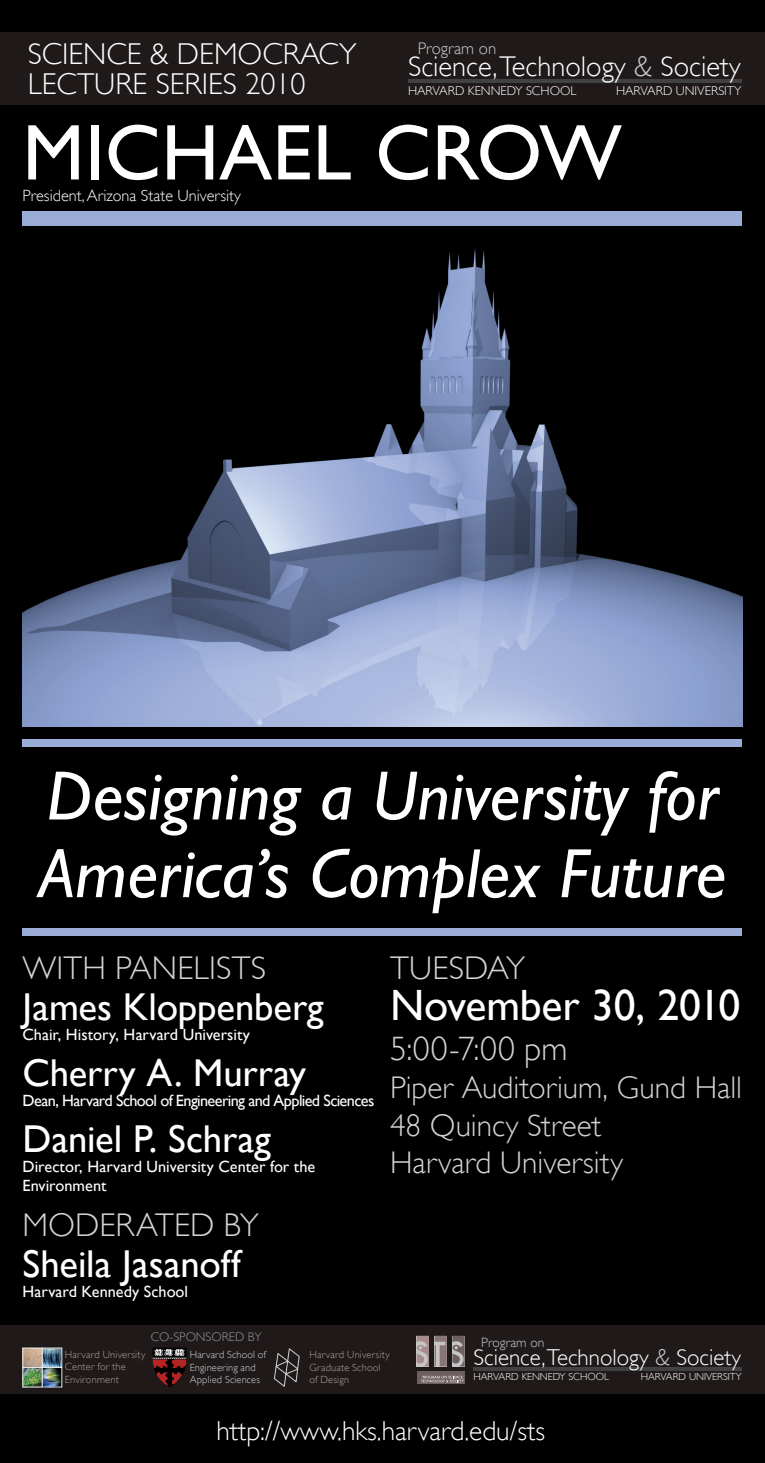
<style>
.page{position:relative;width:765px;height:1463px;background:#fff}
.page>*{position:absolute;margin:0;border:0;box-sizing:border-box;transform-origin:0 0}
.t1{font:79.38px "Gill Sans";color:#fff}
.t2{font:italic 70px/77.6px "Gill Sans";color:#fff}
.t3{font:43.75px "Gill Sans";letter-spacing:-.005em;color:#fff}
.t4{font:38.75px "Gill Sans";color:#fff}
.t5{font:300 33.75px "Gill Sans";color:#d1d3d4}
.t6{font:300 32.75px "Gill Sans";letter-spacing:.005em;color:#d1d3d4}
.t7{font:300 31.25px "Gill Sans";color:#d1d3d4}
.t8{font:300 30.12px "Gill Sans";color:#fff}
.t9{font:300 28.5px "Gill Sans";color:#fff}
.t10{font:300 27.38px "Gill Sans";color:#fff}
.t11{font:300 22.88px "Gill Sans";color:#fff}
.t12{font:300 16.75px "Gill Sans";color:#c7c9cb}
.t13{font:16.25px/19.5px "Gill Sans";color:#fff}
.t14{font:16.25px "Gill Sans";letter-spacing:-.04em;color:#fff}
.t15{font:300 16.25px "Gill Sans";color:#fff}
.t16{font:300 13.5px "Gill Sans";color:#c7c9cb}
.t17{font:300 12.75px "Gill Sans";color:#fff}
.t18{font:300 12.5px "Gill Sans";color:#949698}
.t19{font:300 10.38px/12.5px "Gill Sans";letter-spacing:.02em;color:#a9a3a2}
.t20{font:300 10.38px/12.5px "Gill Sans";letter-spacing:.015em;color:#d1d3d4}
.t21{font:300 10.25px "Gill Sans";color:#fff}
.s1{font-style:italic;color:#c7c9cb}
</style>
<div class="page">
<div style="left:0;top:0;width:765px;height:1462px;background:#000"></div>
<div style="left:0;top:1325px;width:765px;height:68px;background:#1f1a19"></div>
<div style="left:22px;top:211px;width:720px;height:15px;background:#9bacd8"></div>
<div style="left:22px;top:928px;width:720px;height:7px;background:#9bacd8"></div>
<div style="left:22px;top:739px;width:720px;height:7px;background:#9bacd8"></div>
<img style="left:22px;top:249px;width:720px;height:478px">
<div style="left:0;top:32px;width:765px;height:72px;background:#1f1a19"></div>
<div style="left:417px;top:1371px;width:48px;height:12px;background:#6d5f5f"></div>
<svg style="left:417px;top:1335px;width:12px;height:31px"></svg>
<svg style="left:435px;top:1335px;width:30px;height:31px"></svg>
<svg style="left:421px;top:1375px;width:43px;height:7px"></svg>
<hr style="left:473px;top:1367px;width:269px;height:3px;background:#414142">
<hr style="left:408px;top:79px;width:334px;height:3px;background:#414142">
<img style="left:25px;top:1349px;width:35px;height:36px">
<div style="left:23px;top:1367px;width:20px;height:20px;border:1px solid #e7e8e8"></div>
<div style="left:23px;top:1347px;width:20px;height:20px;border:1px solid #e7e8e8"></div>
<div style="left:42px;top:1347px;width:20px;height:20px;border:1px solid #e7e8e8"></div>
<div style="left:42px;top:1367px;width:20px;height:20px;border:1px solid #e7e8e8"></div>
<svg style="left:274px;top:1348px;width:26px;height:39px"></svg>
<svg style="left:152px;top:1347px;width:35px;height:40px"></svg>
<p class="t8" style="left:28px;top:37px;width:330px">SCIENCE &amp; DEMOCRACY</p>
<p class="t8" style="left:28px;top:67px;width:279px">LECTURE SERIES 2010</p>
<p class="t12" style="left:418px;top:39px;width:80px">Program on</p>
<p class="t17" style="left:408px;top:83px;width:170px">HARVARD KENNEDY SCHOOL</p>
<p class="t9" style="left:408px;top:50px;width:334px">Science,Technology <span class="s1">&amp;</span> Society</p>
<p class="t17" style="left:616px;top:83px;width:127px">HARVARD UNIVERSITY</p>
<p class="t1" style="left:22px;top:106px;width:601px">MICHAEL CROW</p>
<p class="t15" style="left:22px;top:186px;width:220px">President, Arizona State University</p>
<p class="t2" style="left:39px;top:757px;width:689px">Designing a University for<br>America’s Complex Future</p>
<p class="t6" style="left:22px;top:949px;width:245px">WITH PANELISTS</p>
<p class="t4" style="left:22px;top:984px;width:303px">James Kloppenberg</p>
<p class="t13" style="left:22px;top:1024px;width:229px">Chair, History, Harvard University</p>
<p class="t4" style="left:22px;top:1050px;width:285px">Cherry A. Murray</p>
<p class="t14" style="left:22px;top:1090px;width:353px">Dean, Harvard School of Engineering and Applied Sciences</p>
<p class="t4" style="left:22px;top:1116px;width:250px">Daniel P. Schrag</p>
<p class="t13" style="left:22px;top:1156px;width:294px">Director, Harvard University Center for the<br>Environment</p>
<p class="t6" style="left:22px;top:1206px;width:238px">MODERATED BY</p>
<p class="t4" style="left:22px;top:1241px;width:220px">Sheila Jasanoff</p>
<p class="t13" style="left:22px;top:1281px;width:167px">Harvard Kennedy School</p>
<p class="t6" style="left:390px;top:949px;width:137px">TUESDAY</p>
<p class="t3" style="left:390px;top:979px;width:352px">November 30, 2010</p>
<p class="t5" style="left:390px;top:1030px;width:179px">5:00-7:00 pm</p>
<p class="t7" style="left:390px;top:1069px;width:354px">Piper Auditorium, Gund Hall</p>
<p class="t7" style="left:390px;top:1107px;width:213px">48 Quincy Street</p>
<p class="t7" style="left:390px;top:1144px;width:235px">Harvard University</p>
<p class="t18" style="left:151px;top:1329px;width:112px">CO-SPONSORED BY</p>
<p class="t19" style="left:65px;top:1347px;width:82px">Harvard University<br>Center for the<br>Environment</p>
<p class="t19" style="left:309px;top:1348px;width:82px">Harvard University<br>Graduate School of Design</p>
<p class="t20" style="left:190px;top:1348px;width:78px">Harvard School of<br>Engineering and<br>Applied Sciences</p>
<p class="t16" style="left:481px;top:1334px;width:65px">Program on</p>
<p class="t21" style="left:473px;top:1370px;width:137px">HARVARD KENNEDY SCHOOL</p>
<p class="t11" style="left:473px;top:1344px;width:269px">Science,Technology <span class="s1">&amp;</span> Society</p>
<p class="t21" style="left:641px;top:1370px;width:103px">HARVARD UNIVERSITY</p>
<p class="t10" style="left:216px;top:1415px;width:330px">http://www.hks.harvard.edu/sts</p>
</div>
